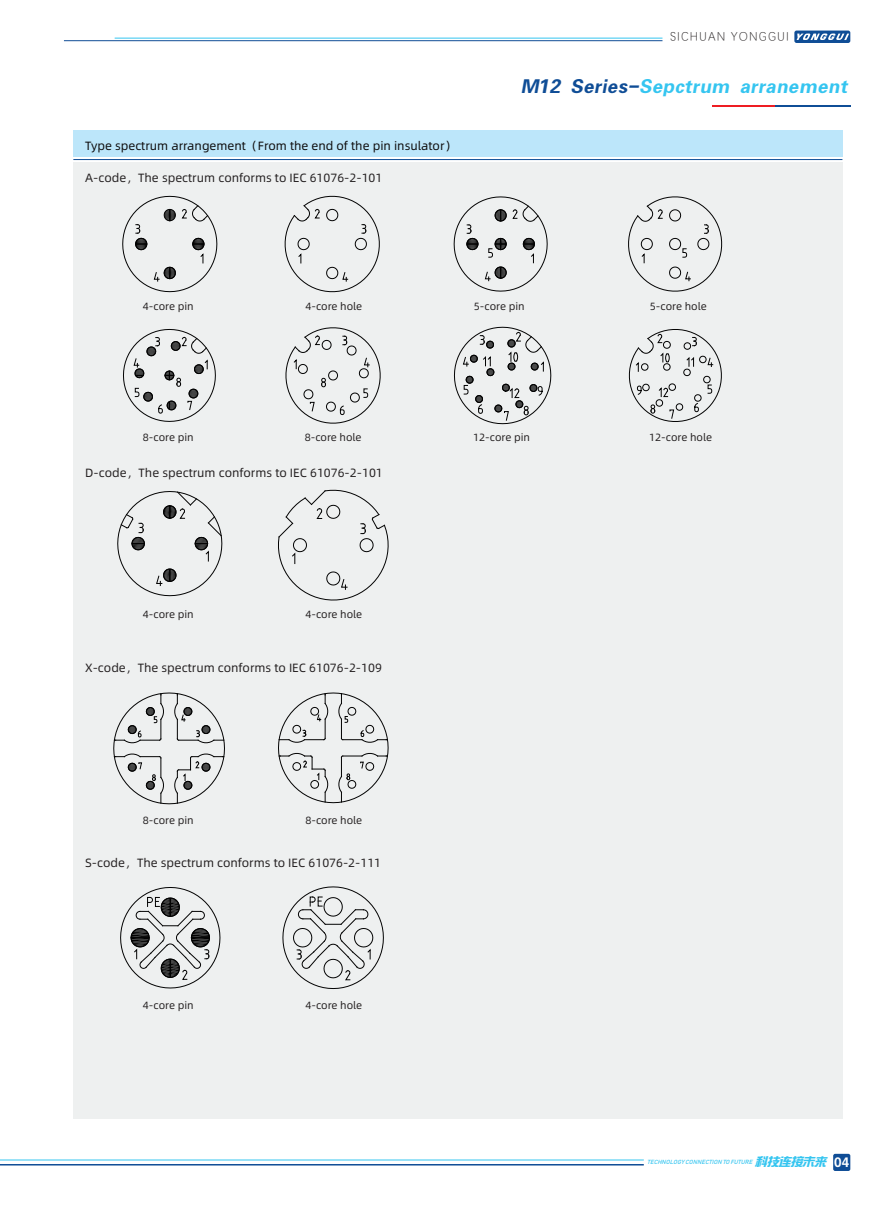
<style>
.page{position:relative;width:893px;height:1212px;background:#fff}
.page>*{position:absolute;margin:0;border:0;box-sizing:border-box;transform-origin:0 0}
.t1{font:italic 19.5px "HGCH CNKI";color:#35c5f0}
.t2{font:12px "Alibaba Pu Hui Ti 2 55 Regular";color:#231f20}
.t3{font:12px "Alibaba Pu Hui Ti 2 55 Regular";color:#0c0a0a}
.t4{font:300 12px "Deng Xian";letter-spacing:.1em;color:#231f20}
.t5{font:10.5px "Alibaba Pu Hui Ti 2 55 Regular";color:#231f20}
.t6{font:italic 5.85px "Bahnschrift";color:#35c5f0}
.s1{color:#0f4d96}
.s2{font-family:"By JOSSQ DMF in Bei Jing";font-size:11.25px}
.s3{font-family:"HGDH2 CNKI";font-style:normal;font-size:13.5px;color:#fff}
</style>
<div class="page">
<div style="left:73px;top:162px;width:769px;height:956px;background:#eef0f0"></div>
<hr style="left:0;top:1164px;width:644px;height:1px;background:#0f4d96">
<hr style="left:0;top:1159px;width:644px;height:1px;background:#35c5f0">
<div style="left:833px;top:1154px;width:17px;height:17px;background:#0f4d96;border-radius:2px"></div>
<div style="left:794px;top:31px;width:56px;height:12px;background:#0f4d96;border-radius:2px"></div>
<hr style="left:774px;top:105px;width:76px;height:1px;background:#0f4d96">
<hr style="left:712px;top:105px;width:62px;height:1px;background:#ee1d23">
<svg style="left:796px;top:33px;width:53px;height:7px"></svg>
<hr style="left:64px;top:40px;width:598px;height:1px;background:#0f4d96">
<hr style="left:115px;top:38px;width:547px;height:1px;background:#35c5f0">
<div style="left:73px;top:130px;width:769px;height:27px;background:#bce6fa"></div>
<hr style="left:73px;top:159px;width:769px;height:1px;background:#0f4d96">
<svg style="left:122px;top:196px;width:95px;height:96px"></svg>
<svg style="left:285px;top:196px;width:95px;height:96px"></svg>
<svg style="left:454px;top:197px;width:93px;height:94px"></svg>
<svg style="left:628px;top:197px;width:94px;height:94px"></svg>
<svg style="left:123px;top:329px;width:93px;height:93px"></svg>
<svg style="left:286px;top:327px;width:94px;height:96px"></svg>
<svg style="left:454px;top:327px;width:97px;height:97px"></svg>
<svg style="left:629px;top:329px;width:93px;height:93px"></svg>
<svg style="left:117px;top:491px;width:105px;height:105px"></svg>
<svg style="left:278px;top:490px;width:110px;height:110px"></svg>
<svg style="left:113px;top:693px;width:112px;height:111px"></svg>
<svg style="left:278px;top:693px;width:110px;height:110px"></svg>
<svg style="left:120px;top:887px;width:100px;height:101px"></svg>
<svg style="left:283px;top:886px;width:101px;height:103px"></svg>
<p class="t4" style="left:670px;top:28px;width:120px">SICHUAN YONGGUI</p>
<p class="t3" style="left:85px;top:136px;width:373px">Type spectrum arrangement（From the end of the pin insulator）</p>
<p class="t2" style="left:85px;top:169px;width:299px">A-code，The spectrum conforms to IEC 61076-2-101</p>
<h1 class="t1" style="left:520px;top:75px;width:333px"><span class="s1">M12 Series-</span>Sepctrum arranement</h1>
<p class="t5" style="left:143px;top:298px;width:52px">4-core pin</p>
<p class="t5" style="left:305px;top:298px;width:58px">4-core hole</p>
<p class="t5" style="left:474px;top:298px;width:52px">5-core pin</p>
<p class="t5" style="left:650px;top:298px;width:58px">5-core hole</p>
<p class="t5" style="left:143px;top:430px;width:52px">8-core pin</p>
<p class="t5" style="left:305px;top:430px;width:58px">8-core hole</p>
<p class="t5" style="left:473px;top:430px;width:58px">12-core pin</p>
<p class="t5" style="left:649px;top:430px;width:64px">12-core hole</p>
<p class="t2" style="left:85px;top:464px;width:299px">D-code，The spectrum conforms to IEC 61076-2-101</p>
<p class="t5" style="left:143px;top:606px;width:52px">4-core pin</p>
<p class="t5" style="left:305px;top:606px;width:58px">4-core hole</p>
<p class="t2" style="left:85px;top:659px;width:298px">X-code，The spectrum conforms to IEC 61076-2-109</p>
<p class="t5" style="left:143px;top:813px;width:52px">8-core pin</p>
<p class="t5" style="left:305px;top:813px;width:58px">8-core hole</p>
<p class="t2" style="left:85px;top:853px;width:297px">S-code，The spectrum conforms to IEC 61076-2-111</p>
<p class="t5" style="left:143px;top:997px;width:52px">4-core pin</p>
<p class="t5" style="left:305px;top:997px;width:58px">4-core hole</p>
<p class="t6" style="left:647px;top:1159px;width:203px">TECHNOLOGYCONNECTION TO FUTURE <span class="s2">科技连接未来</span> <span class="s3">0 4</span></p>
</div>
